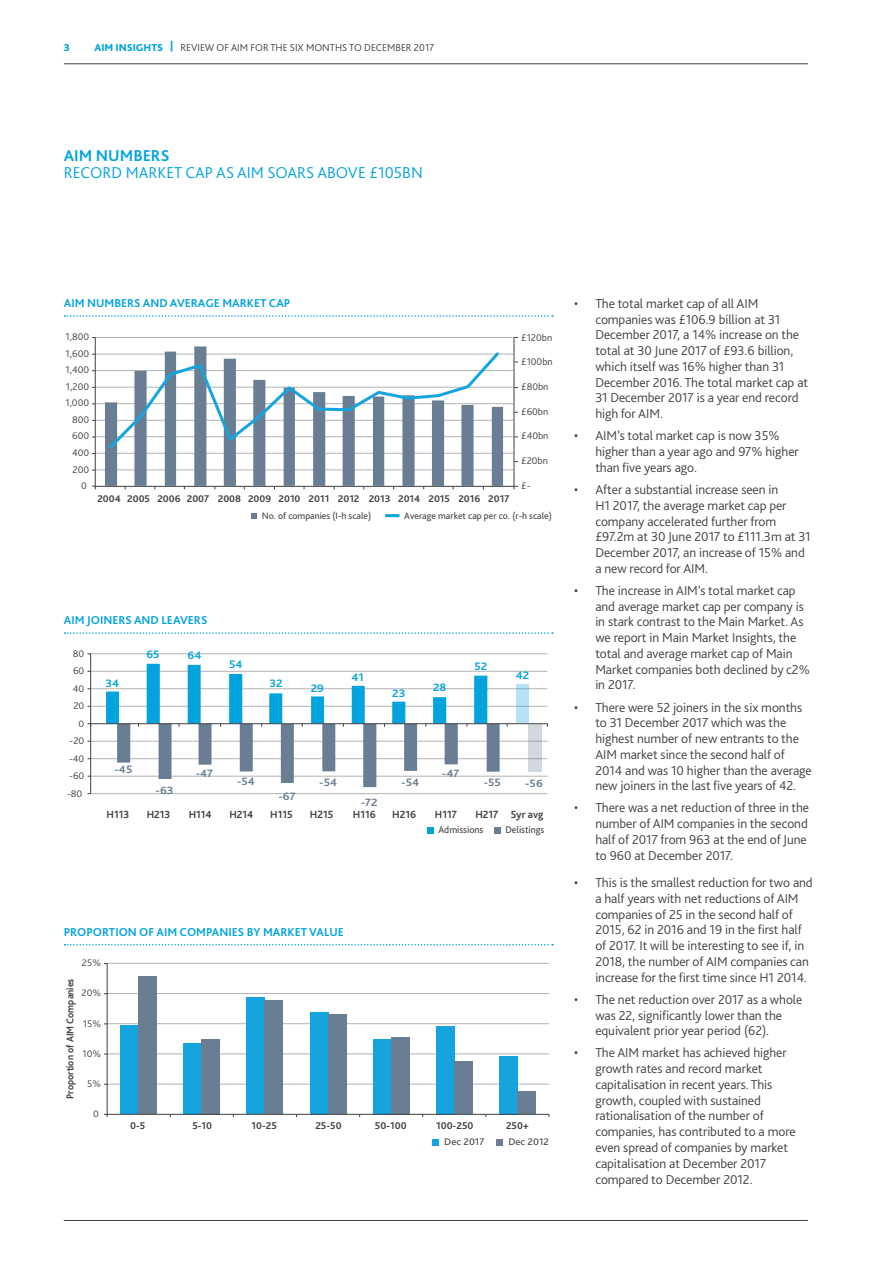
<style>
.page{position:relative;width:893px;height:1263px;background:#fff}
.page>*{position:absolute;margin:0;border:0;box-sizing:border-box;transform-origin:0 0}
.t1{font:300 16.5px "Bliss Pro";color:#03a3de}
.t2{font:700 16.5px "Bliss Pro";color:#03a3de}
.t3{font:300 13.5px/15.8px "Bliss Pro";letter-spacing:-.005em;color:#404040}
.t4{font:700 12px "Bliss Pro";color:#03a3de}
.t5{font:700 11.4px "Bliss Pro";color:#03a3de;scale:1.06 1}
.t6{font:700 11.1px "Bliss Pro";color:#697d93;scale:1.08 1}
.t7{font:700 10.95px "Bliss Pro";color:#404040}
.t8{font:300 10.5px "Bliss Pro";color:#404040}
.t9{font:800 10.5px "Bliss Pro";color:#03a3de}
.t10{font:700 10.35px "Bliss Pro";color:#404040}
.t11{font:700 10.35px "Bliss Pro";color:#404040;scale:.93 1}
.t12{font:300 10.2px/16.5px "Bliss Pro";color:#404040;text-align:right}
.t13{font:700 10.2px "Bliss Pro";color:#404040}
.t14{font:300 10.05px/17.5px "Bliss Pro";color:#404040;text-align:justify;scale:1.05 1}
.t15{font:10.05px "Bliss Pro";color:#404040}
.t16{font:300 9.9px "Bliss Pro";color:#404040;scale:1.05 1}
.t17{font:9.9px "Bliss Pro";color:#404040;scale:1.08 1}
.t18{font:9.75px "Bliss Pro";color:#404040}
.t19{font:300 9.6px "Bliss Pro";color:#404040;scale:1.09 1}
.s1{font-weight:800;color:#03a3de}
</style>
<div class="page">
<hr style="left:64px;top:63px;width:744px;height:1px;background:#404040">
<hr style="left:64px;top:1220px;width:744px;height:1px;background:#404040">
<svg style="left:65px;top:944px;width:484px;height:1px"></svg>
<div style="left:432px;top:1139px;width:7px;height:6px;background:#16a4de"></div>
<div style="left:496px;top:1139px;width:7px;height:6px;background:#697d93"></div>
<svg style="left:106px;top:962px;width:444px;height:153px"></svg>
<svg style="left:65px;top:632px;width:484px;height:2px"></svg>
<hr style="left:91px;top:653px;width:456px;height:1px;background:#b3b3b3">
<hr style="left:91px;top:671px;width:456px;height:1px;background:#b3b3b3">
<hr style="left:91px;top:688px;width:456px;height:1px;background:#b3b3b3">
<hr style="left:91px;top:706px;width:456px;height:1px;background:#b3b3b3">
<hr style="left:91px;top:741px;width:456px;height:1px;background:#b3b3b3">
<hr style="left:91px;top:758px;width:456px;height:1px;background:#b3b3b3">
<hr style="left:91px;top:776px;width:456px;height:1px;background:#b3b3b3">
<hr style="left:91px;top:793px;width:456px;height:1px;background:#b3b3b3">
<svg style="left:427px;top:827px;width:6px;height:6px"></svg>
<svg style="left:494px;top:827px;width:6px;height:6px"></svg>
<hr style="left:91px;top:723px;width:456px;height:1px;background:#404040">
<svg style="left:106px;top:664px;width:394px;height:123px"></svg>
<hr style="left:90px;top:654px;width:1px;height:140px;background:#404040">
<svg style="left:528px;top:723px;width:13px;height:48px"></svg>
<svg style="left:516px;top:684px;width:13px;height:39px"></svg>
<svg style="left:65px;top:315px;width:484px;height:2px"></svg>
<hr style="left:385px;top:514px;width:14px;height:3px;background:#03a3de">
<svg style="left:251px;top:513px;width:6px;height:6px"></svg>
<hr style="left:95px;top:354px;width:418px;height:1px;background:#b3b3b3">
<hr style="left:95px;top:370px;width:418px;height:1px;background:#b3b3b3">
<hr style="left:95px;top:387px;width:418px;height:1px;background:#b3b3b3">
<hr style="left:95px;top:403px;width:418px;height:1px;background:#b3b3b3">
<hr style="left:95px;top:420px;width:418px;height:1px;background:#b3b3b3">
<hr style="left:95px;top:453px;width:418px;height:1px;background:#b3b3b3">
<hr style="left:95px;top:436px;width:418px;height:1px;background:#b3b3b3">
<hr style="left:95px;top:470px;width:418px;height:1px;background:#b3b3b3">
<div style="left:95px;top:337px;width:419px;height:150px;border:1px solid #404040"></div>
<svg style="left:105px;top:346px;width:398px;height:140px"></svg>
<svg style="left:106px;top:350px;width:396px;height:101px"></svg>
<p class="t9" style="left:64px;top:40px;width:8px">3</p>
<p class="t8" style="left:94px;top:40px;width:341px"><span class="s1">AIM INSIGHTS |</span> REVIEW OF AIM FOR THE SIX MONTHS TO DECEMBER 2017</p>
<p class="t2" style="left:64px;top:146px;width:107px">AIM NUMBERS</p>
<p class="t1" style="left:64px;top:162px;width:361px">RECORD MARKET CAP AS AIM SOARS ABOVE £105BN</p>
<p class="t4" style="left:64px;top:295px;width:228px">AIM NUMBERS AND AVERAGE MARKET CAP</p>
<p class="t12" style="left:65px;top:328px;width:25px">1,800</p>
<p class="t12" style="left:66px;top:345px;width:25px">1,600</p>
<p class="t12" style="left:65px;top:361px;width:25px">1,400<br>1,200<br>1,000<br>800<br>600<br>400<br>200</p>
<p class="t12" style="left:81px;top:477px;width:7px">0</p>
<p class="t13" style="left:97px;top:492px;width:414px">2004 2005 2006 2007 2008 2009 2010 2011 2012 2013 2014 2015 2016 2017</p>
<p class="t12" style="left:521px;top:329px;width:33px">£120bn</p>
<p class="t12" style="left:521px;top:353px;width:33px">£100bn</p>
<p class="t12" style="left:521px;top:378px;width:29px">£80bn</p>
<p class="t12" style="left:521px;top:403px;width:29px">£60bn</p>
<p class="t12" style="left:521px;top:427px;width:29px">£40bn</p>
<p class="t12" style="left:521px;top:452px;width:28px">£20bn</p>
<p class="t12" style="left:521px;top:477px;width:11px">£-</p>
<p class="t18" style="left:262px;top:509px;width:111px">No. of companies (I-h scale)</p>
<p class="t18" style="left:404px;top:509px;width:149px">Average market cap per co. (r-h scale)</p>
<p class="t4" style="left:64px;top:612px;width:145px">AIM JOINERS AND LEAVERS</p>
<p class="t14" style="left:73px;top:644px;width:13px">80<br>60<br>40<br>20</p>
<p class="t19" style="left:79px;top:717px;width:7px">0</p>
<p class="t14" style="left:69px;top:732px;width:16px">-20 -40 -60</p>
<p class="t14" style="left:67px;top:784px;width:16px">-80</p>
<p class="t5" style="left:105px;top:676px;width:15px">34</p>
<p class="t5" style="left:146px;top:647px;width:14px">65</p>
<p class="t5" style="left:188px;top:648px;width:15px">64</p>
<p class="t6" style="left:115px;top:762px;width:18px">-45</p>
<p class="t6" style="left:156px;top:784px;width:18px">-63</p>
<p class="t6" style="left:196px;top:766px;width:18px">-47</p>
<p class="t5" style="left:229px;top:657px;width:14px">54</p>
<p class="t5" style="left:269px;top:676px;width:14px">32</p>
<p class="t5" style="left:311px;top:681px;width:14px">29</p>
<p class="t5" style="left:351px;top:670px;width:13px">41</p>
<p class="t5" style="left:392px;top:686px;width:14px">23</p>
<p class="t5" style="left:433px;top:680px;width:14px">28</p>
<p class="t5" style="left:474px;top:659px;width:14px">52</p>
<p class="t5" style="left:516px;top:668px;width:14px">42</p>
<p class="t6" style="left:237px;top:775px;width:18px">-54</p>
<p class="t6" style="left:279px;top:789px;width:17px">-67</p>
<p class="t6" style="left:319px;top:775px;width:18px">-54</p>
<p class="t6" style="left:361px;top:795px;width:17px">-72</p>
<p class="t6" style="left:442px;top:766px;width:18px">-47</p>
<p class="t6" style="left:401px;top:775px;width:18px">-54</p>
<p class="t6" style="left:484px;top:775px;width:17px">-55</p>
<p class="t6" style="left:525px;top:776px;width:18px">-56</p>
<p class="t7" style="left:107px;top:807px;width:24px">H113</p>
<p class="t7" style="left:147px;top:807px;width:25px">H213</p>
<p class="t7" style="left:189px;top:807px;width:25px">H114</p>
<p class="t7" style="left:229px;top:807px;width:25px">H214</p>
<p class="t7" style="left:270px;top:807px;width:24px">H115</p>
<p class="t7" style="left:310px;top:807px;width:25px">H215</p>
<p class="t7" style="left:353px;top:807px;width:24px">H116</p>
<p class="t7" style="left:392px;top:807px;width:25px">H216</p>
<p class="t7" style="left:435px;top:807px;width:24px">H117</p>
<p class="t7" style="left:475px;top:807px;width:69px">H217 5yr avg</p>
<p class="t4" style="left:64px;top:924px;width:282px">PROPORTION OF AIM COMPANIES BY MARKET VALUE</p>
<p class="t16" style="left:82px;top:957px;width:20px">25%</p>
<p class="t16" style="left:82px;top:987px;width:20px">20%</p>
<p class="t11" style="left:64px;top:1099px;width:131px;rotate:-90deg">Proportion of AIM Companies</p>
<p class="t16" style="left:83px;top:1017px;width:19px">15%</p>
<p class="t16" style="left:82px;top:1047px;width:19px">10%</p>
<p class="t16" style="left:87px;top:1078px;width:15px">5%</p>
<p class="t16" style="left:93px;top:1108px;width:7px">0</p>
<p class="t15" style="left:438px;top:823px;width:46px">Admissions</p>
<p class="t15" style="left:505px;top:823px;width:40px">Delistings</p>
<p class="t10" style="left:130px;top:1119px;width:17px">0-5</p>
<p class="t10" style="left:192px;top:1119px;width:21px">5-10</p>
<p class="t10" style="left:252px;top:1119px;width:27px">10-25</p>
<p class="t10" style="left:315px;top:1119px;width:28px">25-50</p>
<p class="t10" style="left:375px;top:1119px;width:33px">50-100</p>
<p class="t10" style="left:436px;top:1119px;width:39px">100-250</p>
<p class="t10" style="left:506px;top:1119px;width:24px">250+</p>
<p class="t17" style="left:444px;top:1136px;width:39px">Dec 2017</p>
<p class="t17" style="left:508px;top:1136px;width:39px">Dec 2012</p>
<p class="t3" style="left:595px;top:295px;width:214px;text-indent:-21px">• The total market cap of all AIM companies was £106.9 billion at 31<br>December 2017, a 14% increase on the total at 30 June 2017 of £93.6 billion, which itself was 16% higher than 31<br>December 2016. The total market cap at<br>31 December 2017 is a year end record high for AIM.</p>
<p class="t3" style="left:595px;top:428px;width:205px;text-indent:-21px">• AIM’s total market cap is now 35% higher than a year ago and 97% higher than five years ago.</p>
<p class="t3" style="left:595px;top:481px;width:217px;text-indent:-21px">• After a substantial increase seen in<br>H1 2017, the average market cap per company accelerated further from £97.2m at 30 June 2017 to £111.3m at 31<br>December 2017, an increase of 15% and a new record for AIM.</p>
<p class="t3" style="left:595px;top:582px;width:216px;text-indent:-21px">• The increase in AIM’s total market cap and average market cap per company is in stark contrast to the Main Market. As we report in Main Market Insights, the total and average market cap of Main Market companies both declined by c2% in 2017.</p>
<p class="t3" style="left:595px;top:699px;width:218px;text-indent:-21px">• There were 52 joiners in the six months to 31 December 2017 which was the highest number of new entrants to the AIM market since the second half of 2014 and was 10 higher than the average new joiners in the last five years of 42.</p>
<p class="t3" style="left:595px;top:800px;width:215px;text-indent:-21px">• There was a net reduction of three in the number of AIM companies in the second half of 2017 from 963 at the end of June to 960 at December 2017.</p>
<p class="t3" style="left:595px;top:874px;width:219px;text-indent:-21px">• This is the smallest reduction for two and a half years with net reductions of AIM companies of 25 in the second half of 2015, 62 in 2016 and 19 in the first half of 2017. It will be interesting to see if, in 2018, the number of AIM companies can increase for the first time since H1 2014.</p>
<p class="t3" style="left:595px;top:991px;width:209px;text-indent:-21px">• The net reduction over 2017 as a whole was 22, significantly lower than the equivalent prior year period (62).</p>
<p class="t3" style="left:595px;top:1045px;width:202px;text-indent:-21px">• The AIM market has achieved higher growth rates and record market capitalisation in recent years. This growth, coupled with sustained rationalisation of the number of companies, has contributed to a more even spread of companies by market capitalisation at December 2017 compared to December 2012.</p>
</div>
